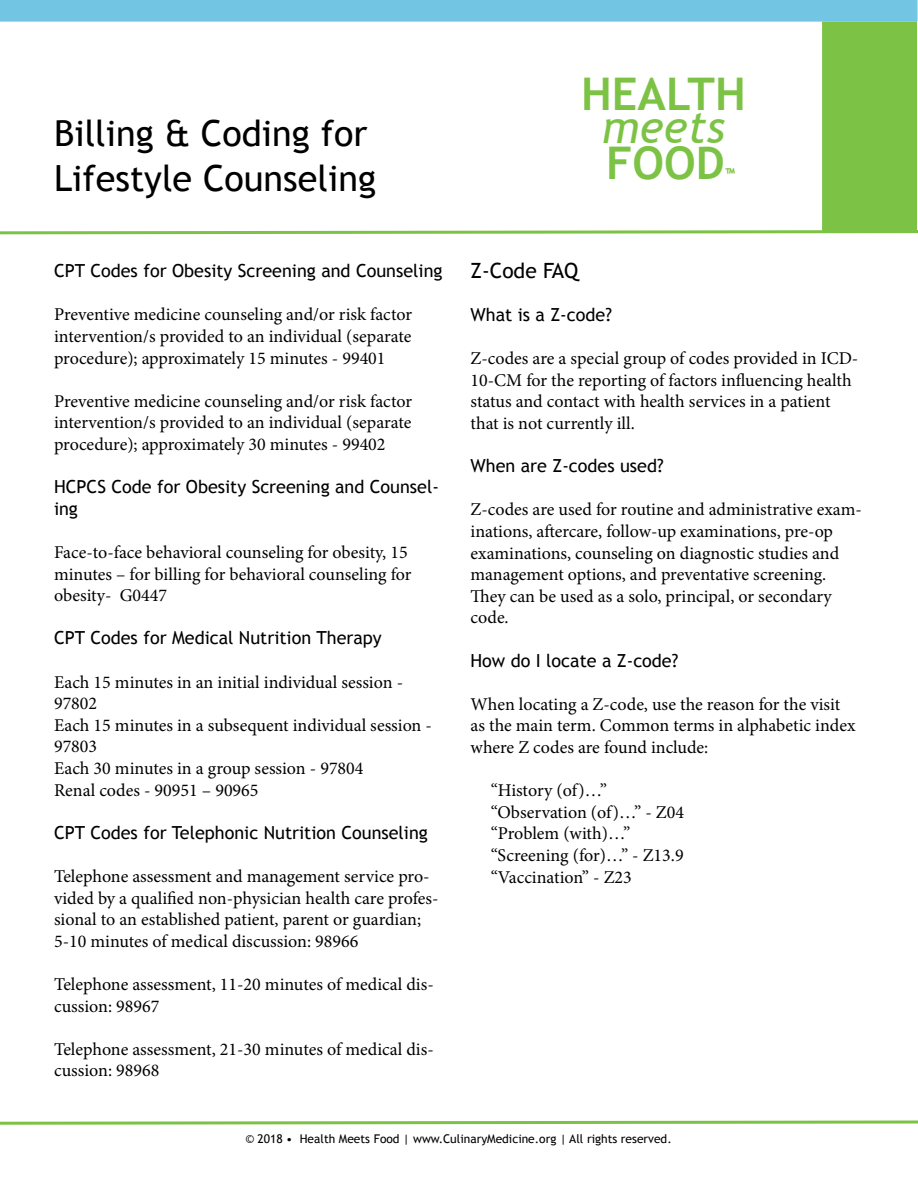
<style>
.page{position:relative;width:918px;height:1188px;background:#fff}
.page>*{position:absolute;margin:0;border:0;box-sizing:border-box;transform-origin:0 0}
.t1{font:700 45px "Trebuchet MS";color:#7cc345}
.t2{font:italic 45px "Trebuchet MS";color:#7cc345}
.t3{font:36px/45px "Trebuchet MS";color:#000}
.t4{font:21px "Trebuchet MS";color:#000}
.t5{font:18px/21.6px "Minion Pro";color:#000}
.t6{font:18px/21.6px "Trebuchet MS";color:#000}
.t7{font:700 15px "Trebuchet MS";color:#7cc345}
.t8{font:12px "Trebuchet MS";color:#000}
</style>
<div class="page">
<svg style="left:0;top:230px;width:918px;height:5px"></svg>
<svg style="left:0;top:1120px;width:918px;height:5px"></svg>
<div style="left:0;top:1px;width:917px;height:20px;background:#72c6e3"></div>
<div style="left:0;top:0;width:918px;height:22px;border:2px solid #72c6e3"></div>
<div style="left:823px;top:22px;width:93px;height:208px;background:#7cc345"></div>
<div style="left:822px;top:22px;width:95px;height:209px;border:2px solid #7cc345"></div>
<h2 class="t3" style="left:54px;top:112px;width:324px">Billing &amp; Coding for<br>Lifestyle Counseling</h2>
<p class="t6" style="left:54px;top:260px;width:390px">CPT Codes for Obesity Screening and Counseling</p>
<p class="t5" style="left:54px;top:304px;width:360px;text-align:justify">Preventive medicine counseling and/or risk factor intervention/s provided to an individual (separate procedure); approximately 15 minutes - 99401</p>
<p class="t5" style="left:54px;top:390px;width:360px;text-align:justify">Preventive medicine counseling and/or risk factor intervention/s provided to an individual (separate procedure); approximately 30 minutes - 99402</p>
<p class="t6" style="left:54px;top:476px;width:387px">HCPCS Code for Obesity Screening and Counsel&shy;ing</p>
<p class="t5" style="left:54px;top:541px;width:359px">Face-to-face behavioral counseling for obesity, 15 minutes – for billing for behavioral counseling for obesity- G0447</p>
<p class="t6" style="left:54px;top:627px;width:329px">CPT Codes for Medical Nutrition Therapy</p>
<p class="t5" style="left:54px;top:671px;width:379px">Each 15 minutes in an initial individual session -<br>97802<br>Each 15 minutes in a subsequent individual session -<br>97803<br>Each 30 minutes in a group session - 97804<br>Renal codes - 90951 – 90965</p>
<p class="t6" style="left:54px;top:822px;width:375px">CPT Codes for Telephonic Nutrition Counseling</p>
<p class="t5" style="left:54px;top:865px;width:386px">Telephone assessment and management service pro&shy;vided by a qualified non-physician health care profes&shy;sional to an established patient, parent or guardian; 5-10 minutes of medical discussion: 98966</p>
<p class="t5" style="left:54px;top:973px;width:381px">Telephone assessment, 11-20 minutes of medical dis&shy;cussion: 98967</p>
<p class="t5" style="left:54px;top:1038px;width:381px">Telephone assessment, 21-30 minutes of medical dis&shy;cussion: 98968</p>
<h1 class="t1" style="left:581px;top:66px;width:166px">HEALTH</h1>
<h1 class="t2" style="left:602px;top:100px;width:124px">meets</h1>
<h1 class="t1" style="left:606px;top:135px;width:120px">FOOD</h1>
<p class="t7" style="left:725px;top:164px;width:11px">™</p>
<p class="t4" style="left:471px;top:258px;width:109px">Z-Code FAQ</p>
<p class="t6" style="left:471px;top:304px;width:143px">What is a Z-code?</p>
<p class="t5" style="left:471px;top:348px;width:389px">Z-codes are a special group of codes provided in ICD-10-CM for the reporting of factors influencing health status and contact with health services in a patient that is not currently ill.</p>
<p class="t6" style="left:471px;top:455px;width:195px">When are Z-codes used?</p>
<p class="t5" style="left:471px;top:499px;width:393px">Z-codes are used for routine and administrative exam&shy;inations, aftercare, follow-up examinations, pre-op examinations, counseling on diagnostic studies and management options, and preventative screening.<br>They can be used as a solo, principal, or secondary code.</p>
<p class="t6" style="left:471px;top:650px;width:209px">How do I locate a Z-code?</p>
<p class="t5" style="left:471px;top:693px;width:386px">When locating a Z-code, use the reason for the visit as the main term. Common terms in alphabetic index where Z codes are found include:</p>
<p class="t5" style="left:491px;top:780px;width:195px">“History (of)…” “Observation (of)…” - Z04 “Problem (with)…” “Screening (for)…” - Z13.9 “Vaccination” - Z23</p>
<p class="t8" style="left:245px;top:1132px;width:428px">© 2018 • Health Meets Food | www.CulinaryMedicine.org | All rights reserved.</p>
</div>
